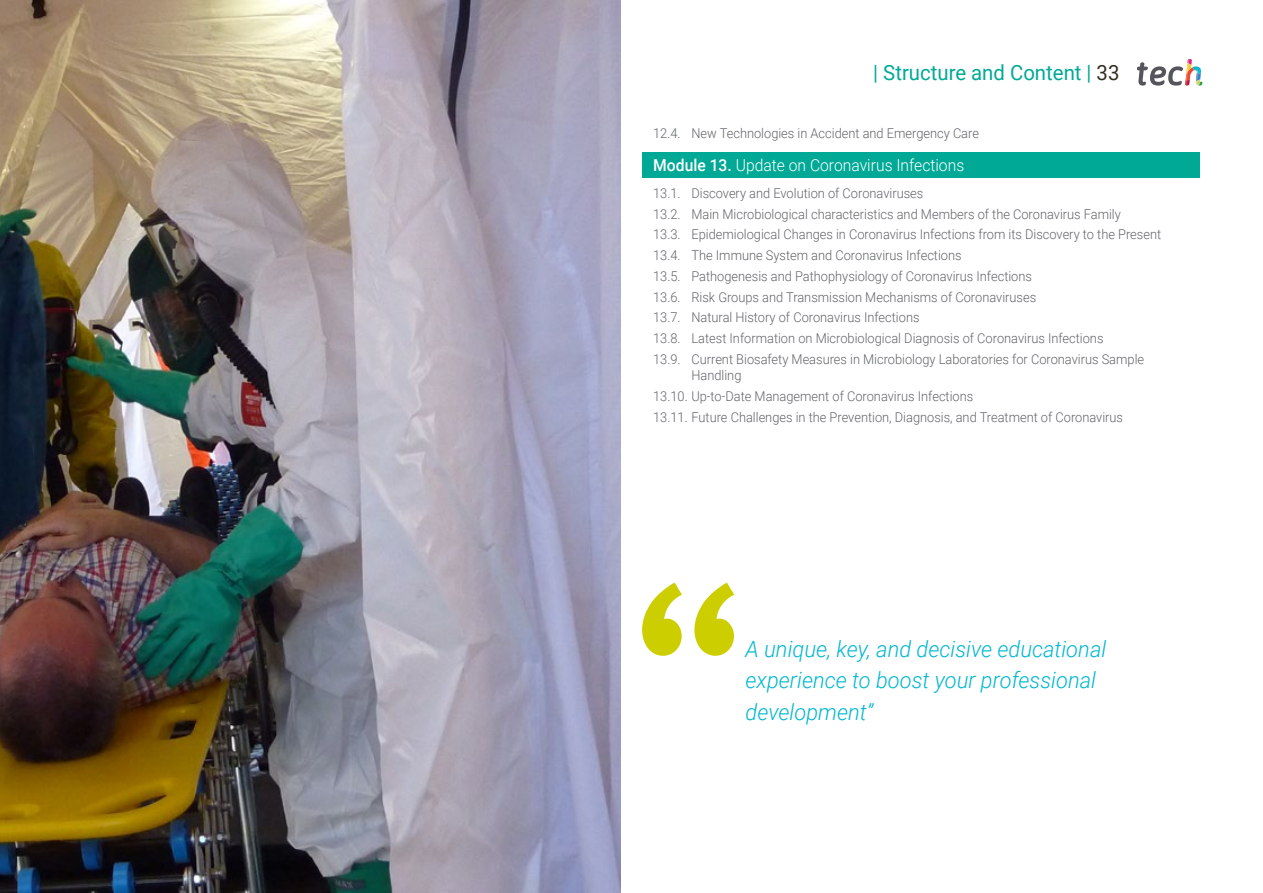
<style>
.page{position:relative;width:1263px;height:893px;background:#fff}
.page>*{position:absolute;margin:0;border:0;box-sizing:border-box;transform-origin:0 0}
.t1{font:italic 300 22.5px/31.5px "Roboto";color:#00b7d1}
.t2{font:21px "Roboto";color:#00a996}
.t3{font:300 16.5px "Roboto";color:#fff;scale:.95 1}
.t4{font:300 13.5px/20.7px "Roboto";color:#61646a;scale:.95 1}
.s1{color:#312e20}
.s2{font-weight:500}
</style>
<div class="page">
<img style="left:0;top:0;width:621px;height:893px">
<svg style="left:1137px;top:59px;width:65px;height:27px"></svg>
<div style="left:642px;top:152px;width:557px;height:25px;background:#00a996"></div>
<svg style="left:642px;top:583px;width:92px;height:73px"></svg>
<h2 class="t2" style="left:873px;top:57px;width:248px">| Structure and Content | <span class="s1">33</span></h2>
<p class="t4" style="left:653px;top:122px;width:344px">12.4. New Technologies in Accident and Emergency Care</p>
<p class="t3" style="left:653px;top:153px;width:329px"><span class="s2">Module 13.</span> Update on Coronavirus Infections</p>
<p class="t4" style="left:653px;top:182px;width:536px">13.1. Discovery and Evolution of Coronaviruses<br>13.2. Main Microbiological characteristics and Members of the Coronavirus Family<br>13.3. Epidemiological Changes in Coronavirus Infections from its Discovery to the Present 13.4. The Immune System and Coronavirus Infections<br>13.5. Pathogenesis and Pathophysiology of Coronavirus Infections<br>13.6. Risk Groups and Transmission Mechanisms of Coronaviruses<br>13.7. Natural History of Coronavirus Infections<br>13.8. Latest Information on Microbiological Diagnosis of Coronavirus Infections<br>13.9. Current Biosafety Measures in Microbiology Laboratories for Coronavirus Sample</p>
<p class="t4" style="left:653px;top:365px;width:496px;text-indent:38px">Handling<br>13.10. Up-to-Date Management of Coronavirus Infections<br>13.11. Future Challenges in the Prevention, Diagnosis, and Treatment of Coronavirus</p>
<h1 class="t1" style="left:746px;top:632px;width:362px">A unique, key, and decisive educational experience to boost your professional development”</h1>
</div>
